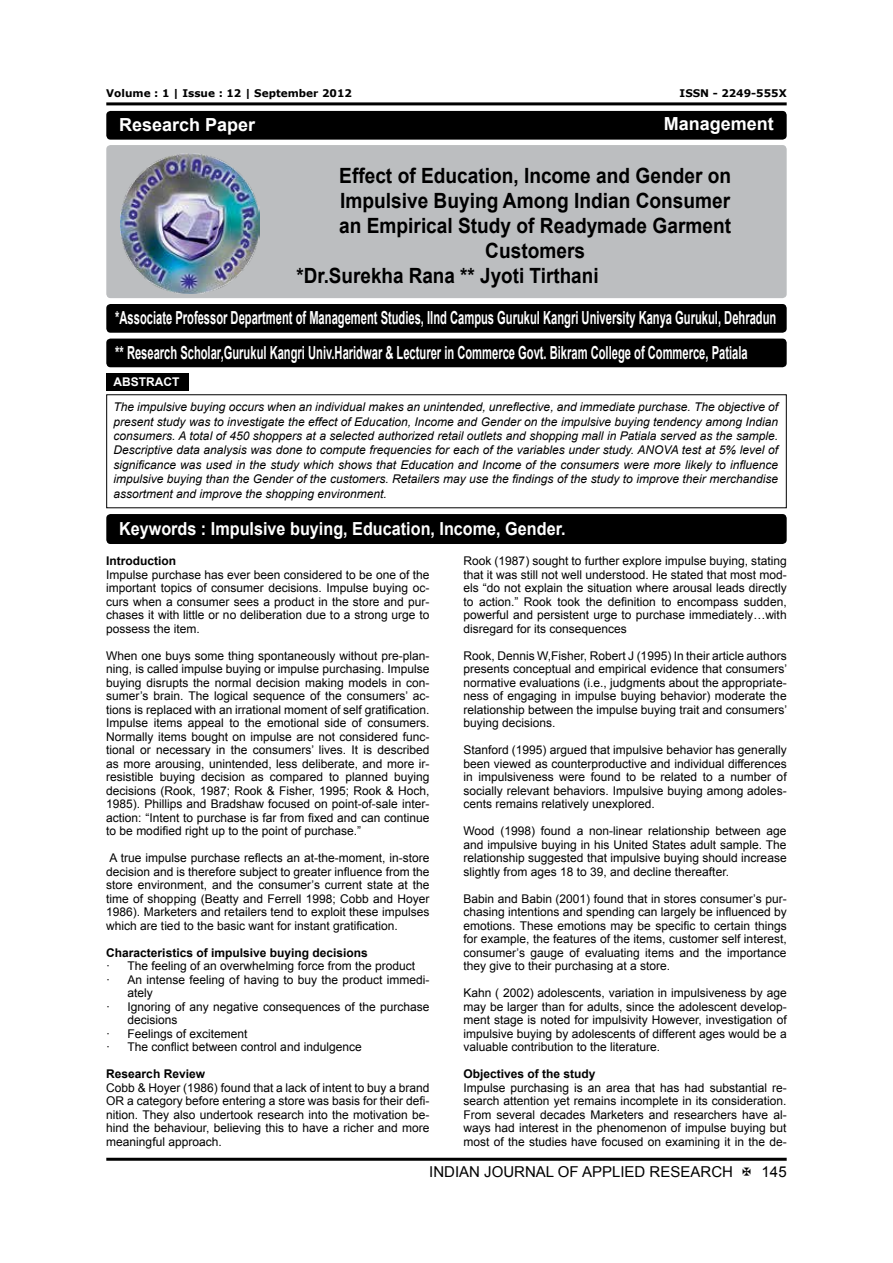
<style>
.page{position:relative;width:893px;height:1263px;background:#fff}
.page>*{position:absolute;margin:0;border:0;box-sizing:border-box;transform-origin:0 0}
.t1{font:700 21px "Arial";color:#000;scale:.91 1}
.t2{font:700 21px "Arial";color:#000;scale:.9 1}
.t3{font:700 18px/34.5px "Arial";color:#fff;scale:.62 1}
.t4{font:700 18px "Arial";color:#fff;scale:.9 1}
.t5{font:700 18px "Arial";color:#fff}
.t6{font:15px "Arial";color:#000}
.t7{font:12px/13.5px "Arial";color:#000;text-align:justify}
.t8{font:italic 12px/14.4px "Arial";color:#000;text-align:justify}
.t9{font:700 12px "Arial";color:#000}
.t10{font:700 12px "Arial";color:#fff}
.t11{font:700 10.5px "Verdana";color:#000}
</style>
<div class="page">
<hr style="left:106px;top:102px;width:681px;height:3px;background:#000">
<hr style="left:106px;top:1158px;width:681px;height:3px;background:#000">
<div style="left:106px;top:145px;width:681px;height:153px;background:#bcbec0;border-radius:4px"></div>
<div style="left:106px;top:111px;width:681px;height:29px;background:#000;border-radius:4px"></div>
<div style="left:106px;top:304px;width:681px;height:29px;background:#000;border-radius:4px"></div>
<div style="left:106px;top:339px;width:681px;height:28px;background:#000;border-radius:4px"></div>
<img style="left:120px;top:154px;width:140px;height:140px">
<div style="left:106px;top:373px;width:82px;height:17px;background:#000"></div>
<div style="left:106px;top:514px;width:681px;height:30px;background:#000;border-radius:4px"></div>
<p class="t11" style="left:106px;top:86px;width:247px">Volume : 1 | Issue : 12 | September 2012</p>
<p class="t11" style="left:680px;top:86px;width:109px">ISSN - 2249-555X</p>
<h2 class="t5" style="left:119px;top:113px;width:138px">Research Paper</h2>
<h2 class="t5" style="left:664px;top:112px;width:112px">Management</h2>
<h1 class="t1" style="left:339px;top:161px;width:432px">Effect of Education, Income and Gender on</h1>
<h1 class="t1" style="left:340px;top:186px;width:430px">Impulsive Buying Among Indian Consumer</h1>
<h1 class="t1" style="left:339px;top:212px;width:432px">an Empirical Study of Readymade Garment</h1>
<h1 class="t1" style="left:485px;top:237px;width:111px">Customers</h1>
<h1 class="t2" style="left:296px;top:262px;width:337px">*Dr.Surekha Rana ** Jyoti Tirthani</h1>
<p class="t3" style="left:115px;top:301px;width:1068px">*Associate Professor Department of Management Studies, IInd Campus Gurukul Kangri University Kanya Gurukul, Dehradun ** Research Scholar,Gurukul Kangri Univ.Haridwar &amp; Lecturer in Commerce Govt. Bikram College of Commerce, Patiala</p>
<p class="t10" style="left:113px;top:374px;width:67px">ABSTRACT</p>
<p class="t8" style="left:113px;top:400px;width:666px">The impulsive buying occurs when an individual makes an unintended, unreflective, and immediate purchase. The objective of present study was to investigate the effect of Education, Income and Gender on the impulsive buying tendency among Indian consumers. A total of 450 shoppers at a selected authorized retail outlets and shopping mall in Patiala served as the sample.<br>Descriptive data analysis was done to compute frequencies for each of the variables under study. ANOVA test at 5% level of significance was used in the study which shows that Education and Income of the consumers were more likely to influence impulsive buying than the Gender of the customers. Retailers may use the findings of the study to improve their merchandise assortment and improve the shopping environment.</p>
<h2 class="t4" style="left:119px;top:516px;width:498px">Keywords : Impulsive buying, Education, Income, Gender.</h2>
<p class="t9" style="left:106px;top:553px;width:71px">Introduction</p>
<p class="t7" style="left:106px;top:568px;width:325px">Impulse purchase has ever been considered to be one of the important topics of consumer decisions. Impulse buying oc&shy;curs when a consumer sees a product in the store and pur&shy;chases it with little or no deliberation due to a strong urge to possess the item.</p>
<p class="t7" style="left:106px;top:649px;width:325px">When one buys some thing spontaneously without pre-plan&shy;ning, is called impulse buying or impulse purchasing. Impulse buying disrupts the normal decision making models in con&shy;sumer’s brain. The logical sequence of the consumers’ ac&shy;tions is replaced with an irrational moment of self gratification.<br>Impulse items appeal to the emotional side of consumers.<br>Normally items bought on impulse are not considered func&shy;tional or necessary in the consumers’ lives. It is described as more arousing, unintended, less deliberate, and more ir&shy;resistible buying decision as compared to planned buying decisions (Rook, 1987; Rook &amp; Fisher, 1995; Rook &amp; Hoch, 1985). Phillips and Bradshaw focused on point-of-sale inter&shy;action: “Intent to purchase is far from fixed and can continue to be modified right up to the point of purchase.”</p>
<p class="t7" style="left:106px;top:851px;width:325px">A true impulse purchase reflects an at-the-moment, in-store decision and is therefore subject to greater influence from the store environment, and the consumer’s current state at the time of shopping (Beatty and Ferrell 1998; Cobb and Hoyer 1986). Marketers and retailers tend to exploit these impulses which are tied to the basic want for instant gratification.</p>
<p class="t9" style="left:106px;top:945px;width:263px">Characteristics of impulsive buying decisions</p>
<p class="t7" style="left:106px;top:959px;width:310px">· The feeling of an overwhelming force from the product</p>
<p class="t7" style="left:106px;top:973px;width:325px">· An intense feeling of having to buy the product immedi-</p>
<p class="t7" style="left:128px;top:986px;width:27px">ately</p>
<p class="t7" style="left:106px;top:1000px;width:325px">· Ignoring of any negative consequences of the purchase</p>
<p class="t7" style="left:128px;top:1013px;width:52px">decisions</p>
<p class="t7" style="left:106px;top:1027px;width:143px">· Feelings of excitement</p>
<p class="t7" style="left:106px;top:1040px;width:257px">· The conflict between control and indulgence</p>
<p class="t9" style="left:106px;top:1066px;width:100px">Research Review</p>
<p class="t7" style="left:106px;top:1081px;width:325px">Cobb &amp; Hoyer (1986) found that a lack of intent to buy a brand OR a category before entering a store was basis for their defi&shy;nition. They also undertook research into the motivation be&shy;hind the behaviour, believing this to have a richer and more meaningful approach.</p>
<p class="t7" style="left:463px;top:554px;width:325px">Rook (1987) sought to further explore impulse buying, stating that it was still not well understood. He stated that most mod&shy;els “do not explain the situation where arousal leads directly to action.” Rook took the definition to encompass sudden, powerful and persistent urge to purchase immediately…with disregard for its consequences</p>
<p class="t7" style="left:463px;top:649px;width:325px">Rook, Dennis W,Fisher, Robert J (1995) In their article authors presents conceptual and empirical evidence that consumers’ normative evaluations (i.e., judgments about the appropriate&shy;ness of engaging in impulse buying behavior) moderate the relationship between the impulse buying trait and consumers’ buying decisions.</p>
<p class="t7" style="left:463px;top:743px;width:325px">Stanford (1995) argued that impulsive behavior has generally been viewed as counterproductive and individual differences in impulsiveness were found to be related to a number of socially relevant behaviors. Impulsive buying among adoles&shy;cents remains relatively unexplored.</p>
<p class="t7" style="left:463px;top:824px;width:325px">Wood (1998) found a non-linear relationship between age and impulsive buying in his United States adult sample. The relationship suggested that impulsive buying should increase slightly from ages 18 to 39, and decline thereafter.</p>
<p class="t7" style="left:463px;top:892px;width:325px">Babin and Babin (2001) found that in stores consumer’s pur&shy;chasing intentions and spending can largely be influenced by emotions. These emotions may be specific to certain things for example, the features of the items, customer self interest, consumer’s gauge of evaluating items and the importance they give to their purchasing at a store.</p>
<p class="t7" style="left:463px;top:986px;width:325px">Kahn ( 2002) adolescents, variation in impulsiveness by age may be larger than for adults, since the adolescent develop&shy;ment stage is noted for impulsivity However, investigation of impulsive buying by adolescents of different ages would be a valuable contribution to the literature.</p>
<p class="t9" style="left:463px;top:1066px;width:134px">Objectives of the study</p>
<p class="t7" style="left:463px;top:1081px;width:325px">Impulse purchasing is an area that has had substantial re&shy;search attention yet remains incomplete in its consideration.<br>From several decades Marketers and researchers have al&shy;ways had interest in the phenomenon of impulse buying but most of the studies have focused on examining it in the de-</p>
<p class="t6" style="left:429px;top:1162px;width:305px">INDIAN JOURNAL OF APPLIED RESEARCH</p>
<p class="t6" style="left:762px;top:1162px;width:27px">145</p>
</div>
